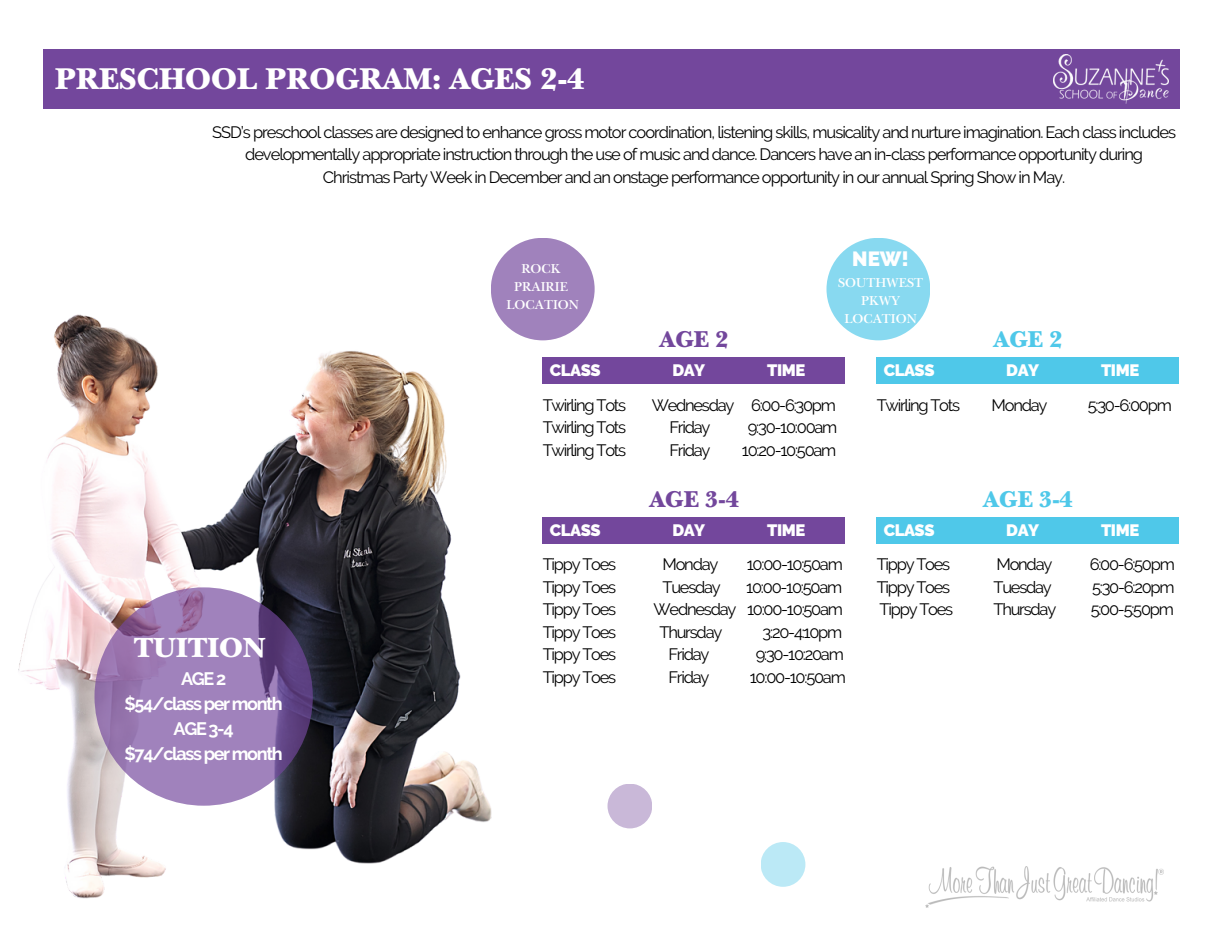
<style>
.page{position:relative;width:1215px;height:945px;background:#fff}
.page>*{position:absolute;margin:0;border:0;box-sizing:border-box;transform-origin:0 0}
.t1{font:900 31.5px "New Baskerville Std";color:#fff}
.t2{font:900 28.95px "New Baskerville Std";color:#fff}
.t3{font:900 24px "New Baskerville Std";color:#73479c}
.t4{font:900 24px "New Baskerville Std";color:#4fc8e9}
.t5{font:900 20.55px "Raleway";color:#fff}
.t6{font:700 18px "Raleway";letter-spacing:-.075em;color:#fff}
.t7{font:16.5px/22.5px "Raleway";letter-spacing:-.065em;color:#000;text-align:center}
.t8{font:900 16.5px "Raleway";letter-spacing:-.025em;color:#fff}
.t9{font:600 13.5px "New Baskerville Std";color:#fff}
</style>
<div class="page">
<div style="left:43px;top:49px;width:1137px;height:60px;background:#73479c"></div>
<img style="left:18px;top:314px;width:473px;height:585px">
<svg style="left:94px;top:587px;width:219px;height:219px;background:#9475af"></svg>
<div style="left:608px;top:784px;width:44px;height:44px;background:#c9b8d8;border-radius:50%"></div>
<div style="left:761px;top:842px;width:44px;height:45px;background:#bbe9f6;border-radius:50%"></div>
<img style="left:925px;top:867px;width:239px;height:40px">
<div style="left:543px;top:357px;width:302px;height:26px;background:#73479c"></div>
<div style="left:877px;top:357px;width:302px;height:26px;background:#4fc8e9"></div>
<div style="left:543px;top:517px;width:302px;height:26px;background:#73479c"></div>
<div style="left:877px;top:517px;width:302px;height:26px;background:#4fc8e9"></div>
<div style="left:491px;top:238px;width:104px;height:102px;background:#a082bc;border-radius:50%"></div>
<img style="left:1054px;top:54px;width:115px;height:50px">
<div style="left:826px;top:238px;width:104px;height:102px;background:#88d9f0;border-radius:50%"></div>
<p class="t1" style="left:55px;top:67px;width:531px">PRESCHOOL PROGRAM: AGES 2-4</p>
<p class="t7" style="left:212px;top:121px;width:965px">SSD’s preschool classes are designed to enhance gross motor coordination, listening skills, musicality and nurture imagination. Each class includes developmentally appropriate instruction through the use of music and dance. Dancers have an in-class performance opportunity during<br>Christmas Party Week in December and an onstage performance opportunity in our annual Spring Show in May.</p>
<p class="t9" style="left:521px;top:264px;width:41px">ROCK</p>
<p class="t9" style="left:514px;top:282px;width:55px">PRAIRIE</p>
<p class="t9" style="left:506px;top:300px;width:74px">LOCATION</p>
<p class="t5" style="left:852px;top:246px;width:58px">NEW!</p>
<p class="t9" style="left:838px;top:278px;width:87px">SOUTHWEST</p>
<p class="t9" style="left:861px;top:296px;width:40px">PKWY</p>
<p class="t9" style="left:844px;top:314px;width:74px">LOCATION</p>
<p class="t3" style="left:660px;top:331px;width:71px">AGE 2</p>
<p class="t4" style="left:993px;top:331px;width:71px">AGE 2</p>
<p class="t2" style="left:134px;top:637px;width:133px">TUITION</p>
<p class="t6" style="left:181px;top:668px;width:47px">AGE 2</p>
<p class="t6" style="left:125px;top:693px;width:160px">$54/class per month</p>
<p class="t6" style="left:174px;top:718px;width:62px">AGE 3-4</p>
<p class="t6" style="left:125px;top:743px;width:160px">$74/class per month</p>
<p class="t8" style="left:550px;top:361px;width:52px">CLASS</p>
<p class="t8" style="left:672px;top:361px;width:34px">DAY</p>
<p class="t8" style="left:767px;top:361px;width:40px">TIME</p>
<p class="t7" style="left:543px;top:394px;width:85px">Twirling Tots</p>
<p class="t7" style="left:652px;top:394px;width:186px">Wednesday 6:00-6:30pm</p>
<p class="t7" style="left:543px;top:416px;width:85px">Twirling Tots</p>
<p class="t7" style="left:669px;top:416px;width:43px">Friday</p>
<p class="t7" style="left:748px;top:416px;width:91px">9:30-10:00am</p>
<p class="t7" style="left:543px;top:439px;width:85px">Twirling Tots</p>
<p class="t7" style="left:669px;top:439px;width:43px">Friday</p>
<p class="t7" style="left:742px;top:439px;width:96px">10:20-10:50am</p>
<p class="t3" style="left:649px;top:490px;width:91px">AGE 3-4</p>
<p class="t8" style="left:550px;top:520px;width:52px">CLASS</p>
<p class="t8" style="left:672px;top:520px;width:34px">DAY</p>
<p class="t8" style="left:767px;top:520px;width:40px">TIME</p>
<p class="t7" style="left:543px;top:553px;width:75px">Tippy Toes</p>
<p class="t7" style="left:663px;top:553px;width:57px">Monday</p>
<p class="t7" style="left:747px;top:553px;width:98px">10:00-10:50am</p>
<p class="t7" style="left:543px;top:576px;width:75px">Tippy Toes</p>
<p class="t7" style="left:663px;top:576px;width:60px">Tuesday</p>
<p class="t7" style="left:746px;top:576px;width:98px">10:00-10:50am</p>
<p class="t7" style="left:543px;top:598px;width:75px">Tippy Toes</p>
<p class="t7" style="left:654px;top:598px;width:191px">Wednesday 10:00-10:50am</p>
<p class="t7" style="left:543px;top:621px;width:75px">Tippy Toes</p>
<p class="t7" style="left:660px;top:621px;width:64px">Thursday</p>
<p class="t7" style="left:763px;top:621px;width:81px">3:20-4:10pm</p>
<p class="t7" style="left:543px;top:643px;width:75px">Tippy Toes</p>
<p class="t7" style="left:668px;top:643px;width:43px">Friday</p>
<p class="t7" style="left:756px;top:643px;width:90px">9:30-10:20am</p>
<p class="t7" style="left:543px;top:666px;width:75px">Tippy Toes</p>
<p class="t7" style="left:668px;top:666px;width:43px">Friday</p>
<p class="t7" style="left:750px;top:666px;width:98px">10:00-10:50am</p>
<p class="t8" style="left:884px;top:361px;width:52px">CLASS</p>
<p class="t8" style="left:1006px;top:361px;width:34px">DAY</p>
<p class="t8" style="left:1101px;top:361px;width:40px">TIME</p>
<p class="t7" style="left:877px;top:394px;width:85px">Twirling Tots</p>
<p class="t7" style="left:992px;top:394px;width:57px">Monday</p>
<p class="t7" style="left:1088px;top:394px;width:86px">5:30-6:00pm</p>
<p class="t4" style="left:983px;top:490px;width:91px">AGE 3-4</p>
<p class="t8" style="left:884px;top:520px;width:52px">CLASS</p>
<p class="t8" style="left:1006px;top:520px;width:34px">DAY</p>
<p class="t8" style="left:1101px;top:520px;width:40px">TIME</p>
<p class="t7" style="left:877px;top:553px;width:75px">Tippy Toes</p>
<p class="t7" style="left:996px;top:553px;width:57px">Monday</p>
<p class="t7" style="left:1090px;top:553px;width:87px">6:00-6:50pm</p>
<p class="t7" style="left:877px;top:576px;width:75px">Tippy Toes</p>
<p class="t7" style="left:994px;top:576px;width:60px">Tuesday</p>
<p class="t7" style="left:1092px;top:576px;width:84px">5:30-6:20pm</p>
<p class="t7" style="left:880px;top:598px;width:75px">Tippy Toes</p>
<p class="t7" style="left:994px;top:598px;width:64px">Thursday</p>
<p class="t7" style="left:1091px;top:598px;width:85px">5:00-5:50pm</p>
</div>
